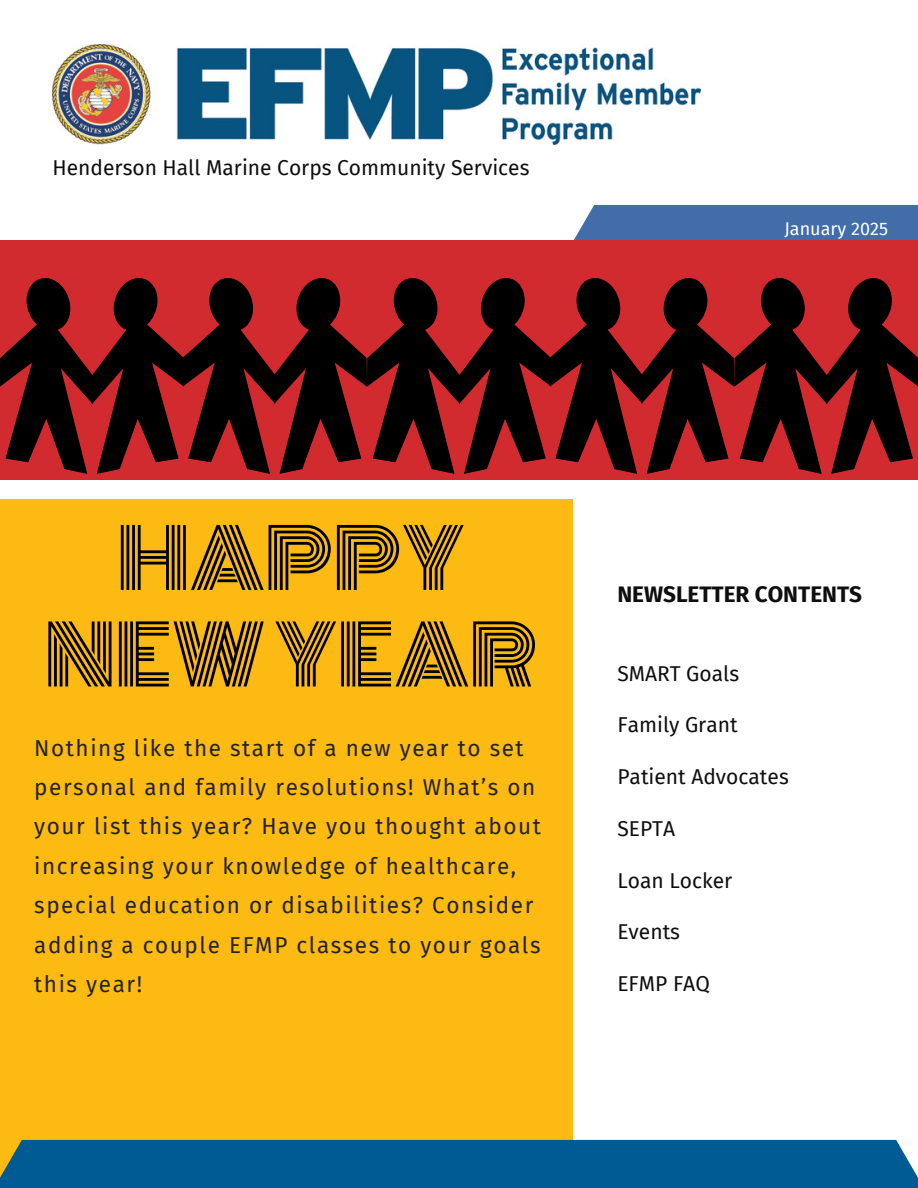
<style>
.page{position:relative;width:918px;height:1188px;background:#fff}
.page>*{position:absolute;margin:0;border:0;box-sizing:border-box;transform-origin:0 0}
.t1{font:80.4px/96.4px "Monoton";color:#000;text-align:center}
.t2{font:22.5px/39.3px "Fira Sans";letter-spacing:.07em;color:#222}
.t3{font:700 22.5px "Fira Sans";color:#0e0e0e}
.t4{font:21px "Fira Sans";color:#0e0e0e}
.t5{font:18px "Fira Sans";color:#fff}
</style>
<div class="page">
<div style="left:0;top:241px;width:918px;height:239px;background:#d12a2f"></div>
<div style="left:0;top:499px;width:573px;height:689px;background:#fdba12"></div>
<img style="left:53px;top:45px;width:649px;height:100px">
<svg style="left:0;top:205px;width:918px;height:269px"></svg>
<div style="left:0;top:1140px;width:918px;height:48px;background:#005b94"></div>
<p class="t4" style="left:53px;top:156px;width:478px">Henderson Hall Marine Corps Community Services</p>
<p class="t5" style="left:784px;top:218px;width:105px">January 2025</p>
<p class="t1" style="left:45px;top:511px;width:494px">HAPPY<br>NEW YEAR</p>
<p class="t2" style="left:34px;top:729px;width:508px">Nothing like the start of a new year to set personal and family resolutions! What’s on your list this year? Have you thought about increasing your knowledge of healthcare, special education or disabilities? Consider adding a couple EFMP classes to your goals this year!</p>
<p class="t3" style="left:617px;top:581px;width:246px">NEWSLETTER CONTENTS</p>
<p class="t4" style="left:617px;top:661px;width:123px">SMART Goals</p>
<p class="t4" style="left:617px;top:713px;width:122px">Family Grant</p>
<p class="t4" style="left:617px;top:765px;width:173px">Patient Advocates</p>
<p class="t4" style="left:617px;top:816px;width:59px">SEPTA</p>
<h3 class="t4" style="left:617px;top:868px;width:117px">Loan Locker</h3>
<h3 class="t4" style="left:617px;top:920px;width:64px">Events</h3>
<h3 class="t4" style="left:617px;top:972px;width:94px">EFMP FAQ</h3>
</div>
